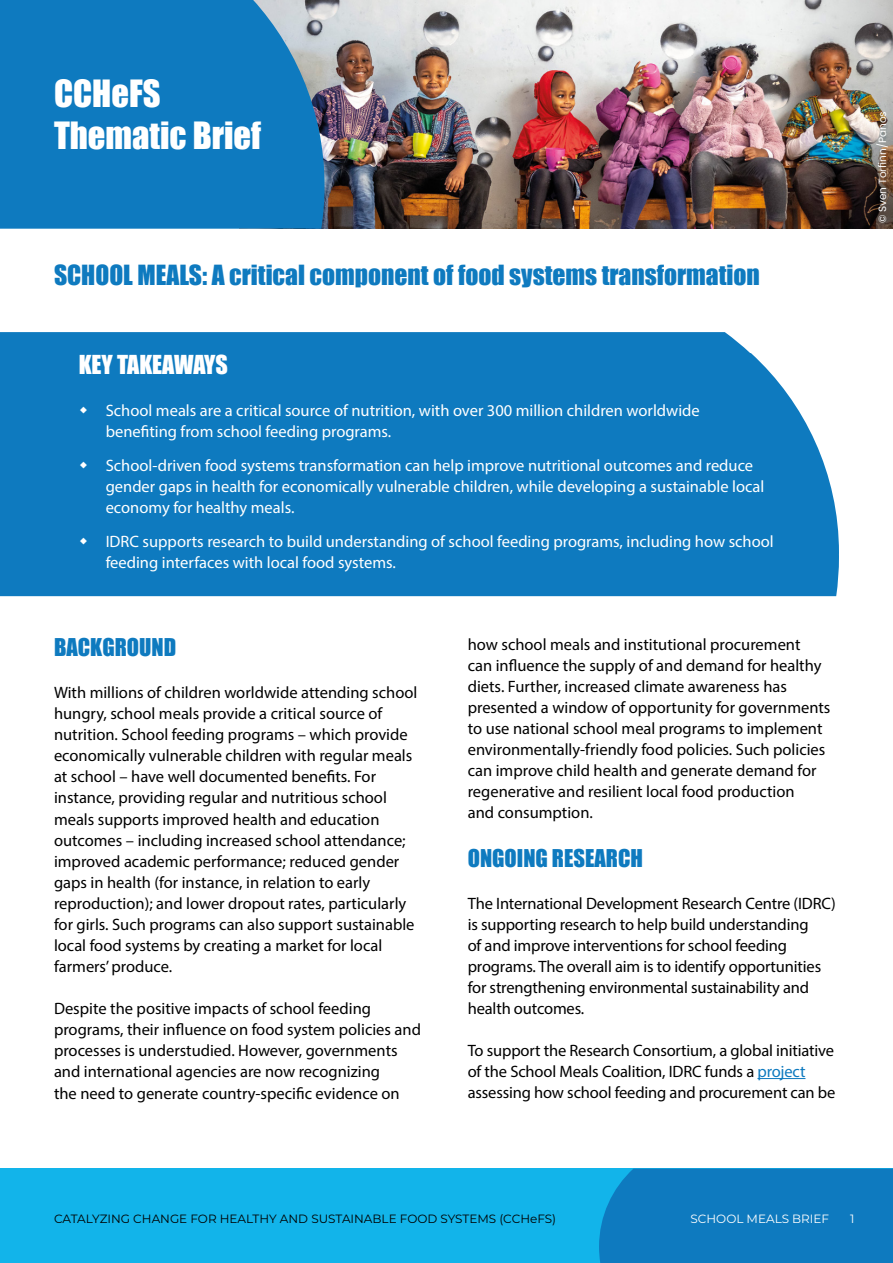
<style>
.page{position:relative;width:893px;height:1263px;background:#fff}
.page>*{position:absolute;margin:0;border:0;box-sizing:border-box;transform-origin:0 0}
.t1{font:34.5px "Impact";color:#fff}
.t2{font:25.5px "Impact";color:#0e7abf}
.Body_text{font:24px "Impact";color:#fff}
.Body_text-2{font:22.5px "Impact";color:#0e7abf}
.Body_text-3{font:16.5px/21px "Myriad Pro";color:#000}
.t3{font:16.5px/21px "Myriad Pro";color:#fff}
.t4{font:12px "Montserrat";color:#000}
.t5{font:12px "Montserrat";color:#fff}
.t6{font:10.5px "Poppins";color:#fff}
.s1{color:#0e7abf}
</style>
<div class="page">
<div style="left:0;top:1168px;width:893px;height:95px;background:#12b4ea"></div>
<div style="left:599px;top:1168px;width:294px;height:95px;background:#0e7abf"></div>
<div style="left:0;top:332px;width:839px;height:264px;background:#0e7abf"></div>
<img style="left:325px;top:0;width:568px;height:229px">
<hr style="left:757px;top:1078px;width:48px;height:1px;background:#0e7abf">
<div style="left:0;top:0;width:325px;height:229px;background:#0e7abf"></div>
<svg style="left:80px;top:407px;width:7px;height:6px"></svg>
<svg style="left:80px;top:461px;width:7px;height:7px"></svg>
<svg style="left:80px;top:537px;width:7px;height:7px"></svg>
<p class="t1" style="left:54px;top:67px;width:108px">CCHeFS</p>
<p class="t1" style="left:54px;top:108px;width:209px">Thematic Brief</p>
<p class="t2" style="left:54px;top:255px;width:707px">SCHOOL MEALS: A critical component of food systems transformation</p>
<p class="Body_text" style="left:79px;top:346px;width:151px">KEY TAKEAWAYS</p>
<p class="t3" style="left:106px;top:400px;width:596px">School meals are a critical source of nutrition, with over 300 million children worldwide benefiting from school feeding programs.</p>
<p class="t3" style="left:106px;top:455px;width:660px">School-driven food systems transformation can help improve nutritional outcomes and reduce gender gaps in health for economically vulnerable children, while developing a sustainable local economy for healthy meals.</p>
<p class="t3" style="left:106px;top:530px;width:670px">IDRC supports research to build understanding of school feeding programs, including how school feeding interfaces with local food systems.</p>
<p class="Body_text-2" style="left:54px;top:629px;width:124px">BACKGROUND</p>
<p class="Body_text-3" style="left:54px;top:682px;width:365px">With millions of children worldwide attending school hungry, school meals provide a critical source of nutrition. School feeding programs – which provide economically vulnerable children with regular meals at school – have well documented benefits. For instance, providing regular and nutritious school meals supports improved health and education outcomes – including increased school attendance; improved academic performance; reduced gender gaps in health (for instance, in relation to early reproduction); and lower dropout rates, particularly for girls. Such programs can also support sustainable local food systems by creating a market for local farmers’ produce.</p>
<p class="Body_text-3" style="left:54px;top:998px;width:368px">Despite the positive impacts of school feeding programs, their influence on food system policies and processes is understudied. However, governments and international agencies are now recognizing<br>the need to generate country-specific evidence on</p>
<p class="Body_text-3" style="left:468px;top:634px;width:364px">how school meals and institutional procurement<br>can influence the supply of and demand for healthy diets. Further, increased climate awareness has presented a window of opportunity for governments to use national school meal programs to implement environmentally-friendly food policies. Such policies can improve child health and generate demand for regenerative and resilient local food production<br>and consumption.</p>
<p class="Body_text-2" style="left:468px;top:840px;width:177px">ONGOING RESEARCH</p>
<p class="Body_text-3" style="left:468px;top:892px;width:370px">The International Development Research Centre (IDRC) is supporting research to help build understanding<br>of and improve interventions for school feeding programs. The overall aim is to identify opportunities for strengthening environmental sustainability and health outcomes.</p>
<p class="Body_text-3" style="left:468px;top:1039px;width:369px">To support the Research Consortium, a global initiative of the School Meals Coalition, IDRC funds a <span class="s1">project </span>assessing how school feeding and procurement can be</p>
<p class="t6" style="left:876px;top:223px;width:114px;rotate:-90deg">© Sven Torfinn/Panos</p>
<p class="t4" style="left:54px;top:1210px;width:504px">CATALYZING CHANGE FOR HEALTHY AND SUSTAINABLE FOOD SYSTEMS (CCHeFS)</p>
<p class="t5" style="left:690px;top:1210px;width:140px">SCHOOL MEALS BRIEF</p>
<p class="t5" style="left:850px;top:1210px;width:6px">1</p>
</div>
